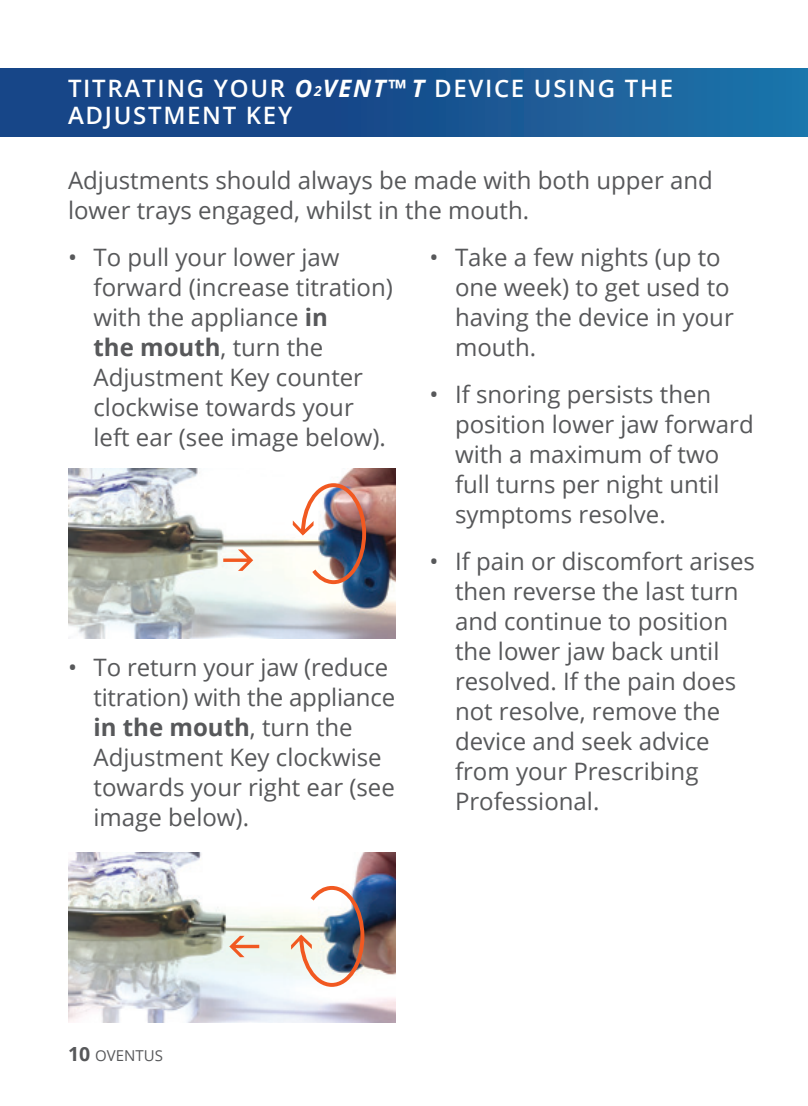
<style>
.page{position:relative;width:808px;height:1106px;background:#fff}
.page>*{position:absolute;margin:0;border:0;box-sizing:border-box;transform-origin:0 0}
.t1{font:24px/30px "Open Sans";color:#57585a}
.t2{font:600 24px/27px "Open Sans";letter-spacing:.07em;color:#fff}
.t3{font:15px "Open Sans";color:#57585a}
.s1{font-weight:700;font-style:italic}
.s2{font-weight:700;font-style:italic;font-size:14.1px}
.s3{font-weight:700}
.s4{font-weight:700;font-size:19.5px}
</style>
<div class="page">
<img style="left:68px;top:852px;width:327px;height:170px">
<div style="left:0;top:68px;width:808px;height:68px;background:linear-gradient(to right,#153a7f,#1d6fa6)"></div>
<svg style="left:229px;top:935px;width:30px;height:22px"></svg>
<img style="left:68px;top:468px;width:327px;height:170px">
<svg style="left:223px;top:549px;width:30px;height:22px"></svg>
<img style="left:293px;top:481px;width:75px;height:105px">
<img style="left:291px;top:884px;width:75px;height:104px">
<p class="t2" style="left:68px;top:74px;width:607px">TITRATING YOUR <span class="s1">O</span><span class="s2">2</span><span class="s1">VENT™ T</span> DEVICE USING THE<br>ADJUSTMENT KEY</p>
<p class="t1" style="left:68px;top:164px;width:646px">Adjustments should always be made with both upper and lower trays engaged, whilst in the mouth.</p>
<p class="t1" style="left:94px;top:241px;width:301px;text-indent:-26px">• To pull your lower jaw forward (increase titration) with the appliance <span class="s3">in<br>the mouth</span>, turn the<br>Adjustment Key counter clockwise towards your left ear (see image below).</p>
<p class="t1" style="left:455px;top:241px;width:280px;text-indent:-26px">• Take a few nights (up to one week) to get used to having the device in your mouth.</p>
<p class="t1" style="left:455px;top:378px;width:300px;text-indent:-26px">• If snoring persists then position lower jaw forward with a maximum of two full turns per night until symptoms resolve.</p>
<p class="t1" style="left:455px;top:545px;width:301px;text-indent:-26px">• If pain or discomfort arises then reverse the last turn and continue to position the lower jaw back until resolved. If the pain does not resolve, remove the device and seek advice from your Prescribing<br>Professional.</p>
<p class="t1" style="left:94px;top:651px;width:303px;text-indent:-26px">• To return your jaw (reduce titration) with the appliance <span class="s3">in the mouth</span>, turn the<br>Adjustment Key clockwise towards your right ear (see image below).</p>
<p class="t3" style="left:68px;top:1045px;width:96px"><span class="s4">10</span> OVENTUS</p>
</div>
